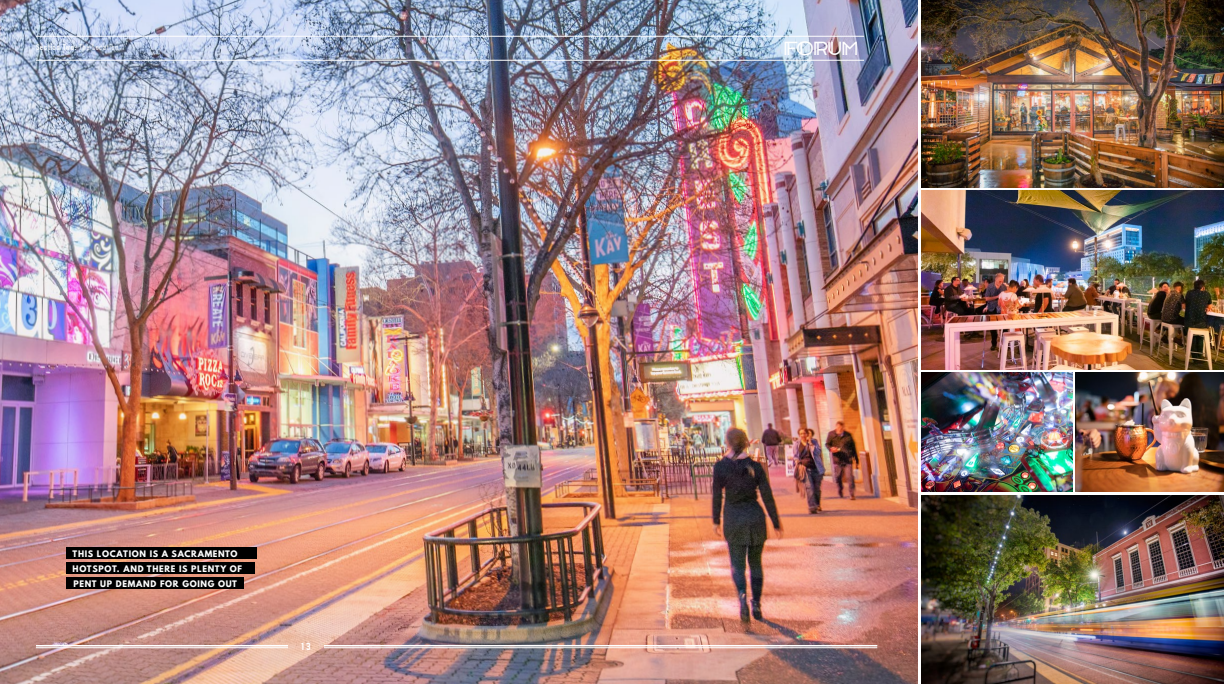
<style>
.page{position:relative;width:1224px;height:684px;background:#fff}
.page>*{position:absolute;margin:0;border:0;box-sizing:border-box;transform-origin:0 0}
.t1{font:19px "Intenci Demo";color:#fff}
.t2{font:9px "Norwester";color:#fff}
.t3{font:700 8px/15px "League Spartan";letter-spacing:.09em;color:#fff}
.t4{font:700 condensed 8px "Trade Gothic No.20";letter-spacing:.05em;color:#fff}
.s1{font-family:"Trade Gothic No.18";font-weight:400}
</style>
<div class="page">
<img style="left:0;top:0;width:918px;height:684px">
<img style="left:1076px;top:373px;width:148px;height:119px">
<img style="left:921px;top:373px;width:152px;height:119px">
<img style="left:921px;top:0;width:303px;height:187px">
<img style="left:921px;top:495px;width:303px;height:189px">
<img style="left:921px;top:190px;width:303px;height:180px">
<hr style="left:36px;top:645px;width:252px;height:1px;background:#fff">
<hr style="left:36px;top:647px;width:252px;height:1px;background:#fff">
<hr style="left:324px;top:645px;width:553px;height:1px;background:#fff">
<hr style="left:324px;top:647px;width:553px;height:1px;background:#fff">
<div style="left:66px;top:578px;width:177px;height:12px;background:#000"></div>
<div style="left:66px;top:562px;width:189px;height:12px;background:#000"></div>
<div style="left:66px;top:548px;width:191px;height:12px;background:#000"></div>
<hr style="left:36px;top:60px;width:828px;height:1px;background:#fff">
<hr style="left:36px;top:36px;width:828px;height:1px;background:#fff">
<p class="t4" style="left:36px;top:43px;width:84px">Section Two: <span class="s1">The Location</span></p>
<p class="t3" style="left:73px;top:546px;width:171px">THIS LOCATION IS A SACRAMENTO<br>HOTSPOT. AND THERE IS PLENTY OF<br>PENT UP DEMAND FOR GOING OUT</p>
<p class="t2" style="left:301px;top:642px;width:11px">13</p>
<h1 class="t1" style="left:784px;top:40px;width:76px">FORUM</h1>
</div>
